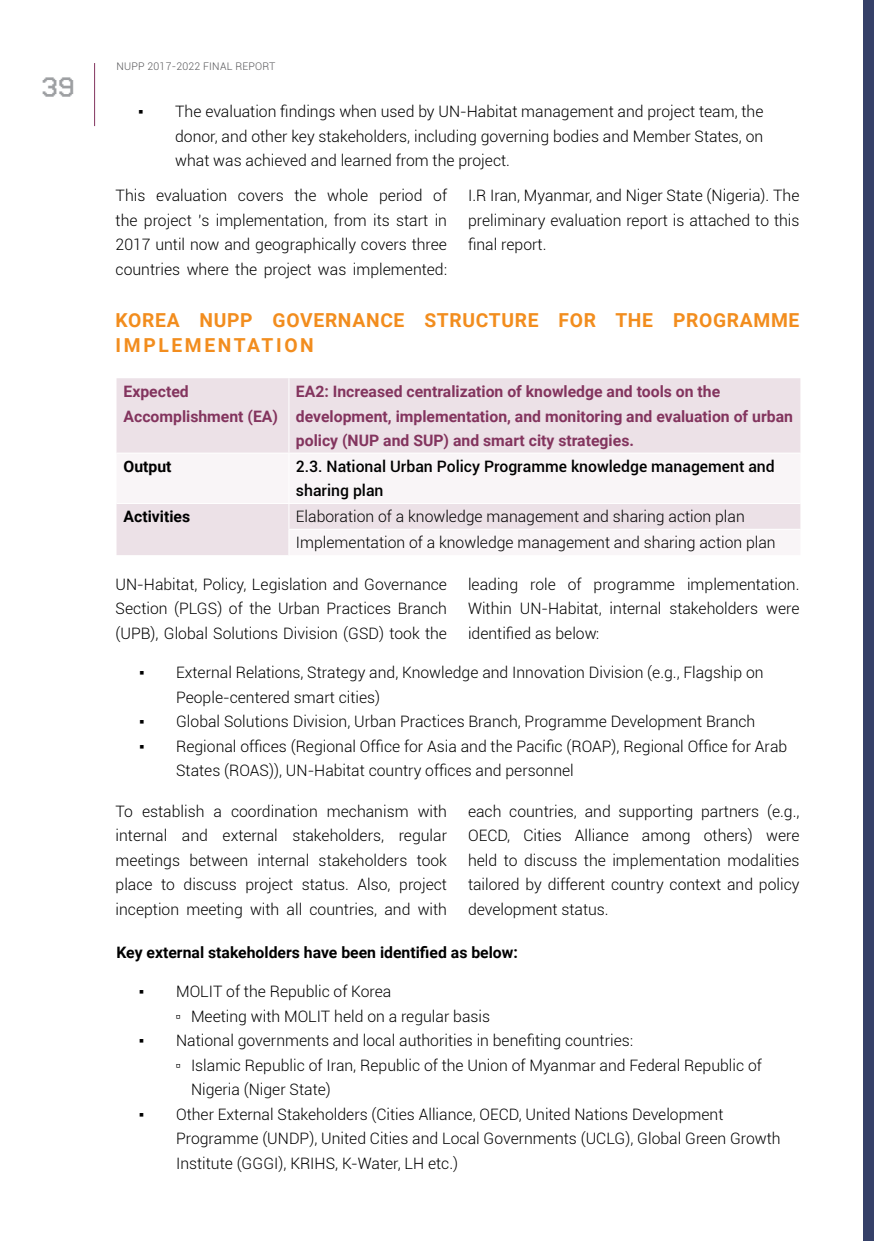
<style>
.page{position:relative;width:874px;height:1241px;background:#fff}
.page>*{position:absolute;margin:0;border:0;box-sizing:border-box;transform-origin:0 0}
.t1{font:28px "VCROSD Mono";color:#9d9fa2}
.t2{font:700 19.25px/25px "Roboto";letter-spacing:.035em;color:#f28d1e}
.t3{font:300 15.75px/24.5px "Roboto";color:#000}
.t4{font:700 15.75px/24.5px "Roboto";color:#83345e}
.t5{font:700 15.75px "Roboto";color:#000}
.t6{font:500 15.75px/24.5px "Roboto";color:#000}
.t7{font:300 10.5px "Roboto";letter-spacing:.02em;color:#565659}
.s1{font-family:"Arial";font-weight:400}
</style>
<div class="page">
<hr style="left:94px;top:63px;width:1px;height:63px;background:#83345e">
<div style="left:863px;top:0;width:10px;height:1240px;background:#354068"></div>
<div style="left:116px;top:378px;width:684px;height:74px;background:#ece1e7"></div>
<svg style="left:116px;top:504px;width:684px;height:51px;fill:#ece1e7"></svg>
<hr style="left:288px;top:378px;width:1px;height:74px;background:#fff">
<hr style="left:288px;top:528px;width:512px;height:1px;background:#fff">
<svg style="left:288px;top:504px;width:1px;height:51px"></svg>
<h1 class="t1" style="left:42px;top:73px;width:34px">39</h1>
<p class="t7" style="left:116px;top:59px;width:160px">NUPP 2017-2022 FINAL REPORT</p>
<p class="t3" style="left:175px;top:99px;width:589px;text-align:justify;text-indent:-37px"><span class="s1">▪</span> The evaluation findings when used by UN-Habitat management and project team, the donor, and other key stakeholders, including governing bodies and Member States, on what was achieved and learned from the project.</p>
<p class="t3" style="left:116px;top:182px;width:333px;text-align:justify">This evaluation covers the whole period of the project ’s implementation, from its start in 2017 until now and geographically covers three countries where the project was implemented:</p>
<p class="t3" style="left:468px;top:182px;width:333px;text-align:justify">I. R Iran, Myanmar, and Niger State (Nigeria). The preliminary evaluation report is attached to this final report.</p>
<p class="t2" style="left:116px;top:307px;width:685px">KOREA NUPP GOVERNANCE STRUCTURE FOR THE PROGRAMME<br>IMPLEMENTATION</p>
<p class="t4" style="left:123px;top:378px;width:156px">Expected<br>Accomplishment (EA)</p>
<p class="t4" style="left:296px;top:378px;width:498px">EA2: Increased centralization of knowledge and tools on the development, implementation, and monitoring and evaluation of urban policy (NUP and SUP) and smart city strategies.</p>
<p class="t5" style="left:123px;top:455px;width:50px">Output</p>
<p class="t6" style="left:296px;top:453px;width:480px">2.3. National Urban Policy Programme knowledge management and sharing plan</p>
<p class="t5" style="left:123px;top:505px;width:68px">Activities</p>
<p class="t3" style="left:296px;top:503px;width:481px;line-height:25.9px">Elaboration of a knowledge management and sharing action plan<br>Implementation of a knowledge management and sharing action plan</p>
<p class="t3" style="left:115px;top:571px;width:333px;text-align:justify">UN-Habitat, Policy, Legislation and Governance Section (PLGS) of the Urban Practices Branch (UPB), Global Solutions Division (GSD) took the</p>
<p class="t3" style="left:468px;top:571px;width:333px">leading role of programme implementation.<br>Within UN-Habitat, internal stakeholders were identified as below:</p>
<p class="t3" style="left:176px;top:659px;width:588px;text-indent:-37px"><span class="s1">▪</span> External Relations, Strategy and, Knowledge and Innovation Division (e.g., Flagship on<br>People-centered smart cities)</p>
<p class="t3" style="left:139px;top:708px;width:617px"><span class="s1">▪</span> Global Solutions Division, Urban Practices Branch, Programme Development Branch</p>
<p class="t3" style="left:176px;top:733px;width:612px;text-indent:-37px"><span class="s1">▪</span> Regional offices (Regional Office for Asia and the Pacific (ROAP), Regional Office for Arab<br>States (ROAS)), UN-Habitat country offices and personnel</p>
<p class="t3" style="left:115px;top:798px;width:333px;text-align:justify">To establish a coordination mechanism with internal and external stakeholders, regular meetings between internal stakeholders took place to discuss project status. Also, project inception meeting with all countries, and with</p>
<p class="t3" style="left:468px;top:798px;width:333px;text-align:justify">each countries, and supporting partners (e.g., OECD, Cities Alliance among others) were held to discuss the implementation modalities tailored by different country context and policy development status.</p>
<p class="t5" style="left:116px;top:940px;width:402px">Key external stakeholders have been identified as below:</p>
<p class="t3" style="left:175px;top:978px;width:316px;text-indent:-36px"><span class="s1">▪</span> MOLIT of the Republic of Korea<br><span class="s1">▫</span> Meeting with MOLIT held on a regular basis</p>
<p class="t3" style="left:139px;top:1027px;width:495px"><span class="s1">▪</span> National governments and local authorities in benefiting countries:</p>
<p class="t3" style="left:175px;top:1051px;width:587px"><span class="s1">▫</span> Islamic Republic of Iran, Republic of the Union of Myanmar and Federal Republic of</p>
<p class="t3" style="left:191px;top:1076px;width:141px">Nigeria (Niger State)</p>
<p class="t3" style="left:176px;top:1100px;width:606px;text-indent:-37px"><span class="s1">▪</span> Other External Stakeholders (Cities Alliance, OECD, United Nations Development<br>Programme (UNDP), United Cities and Local Governments (UCLG), Global Green Growth<br>Institute (GGGI), KRIHS, K-Water, LH etc.)</p>
</div>
